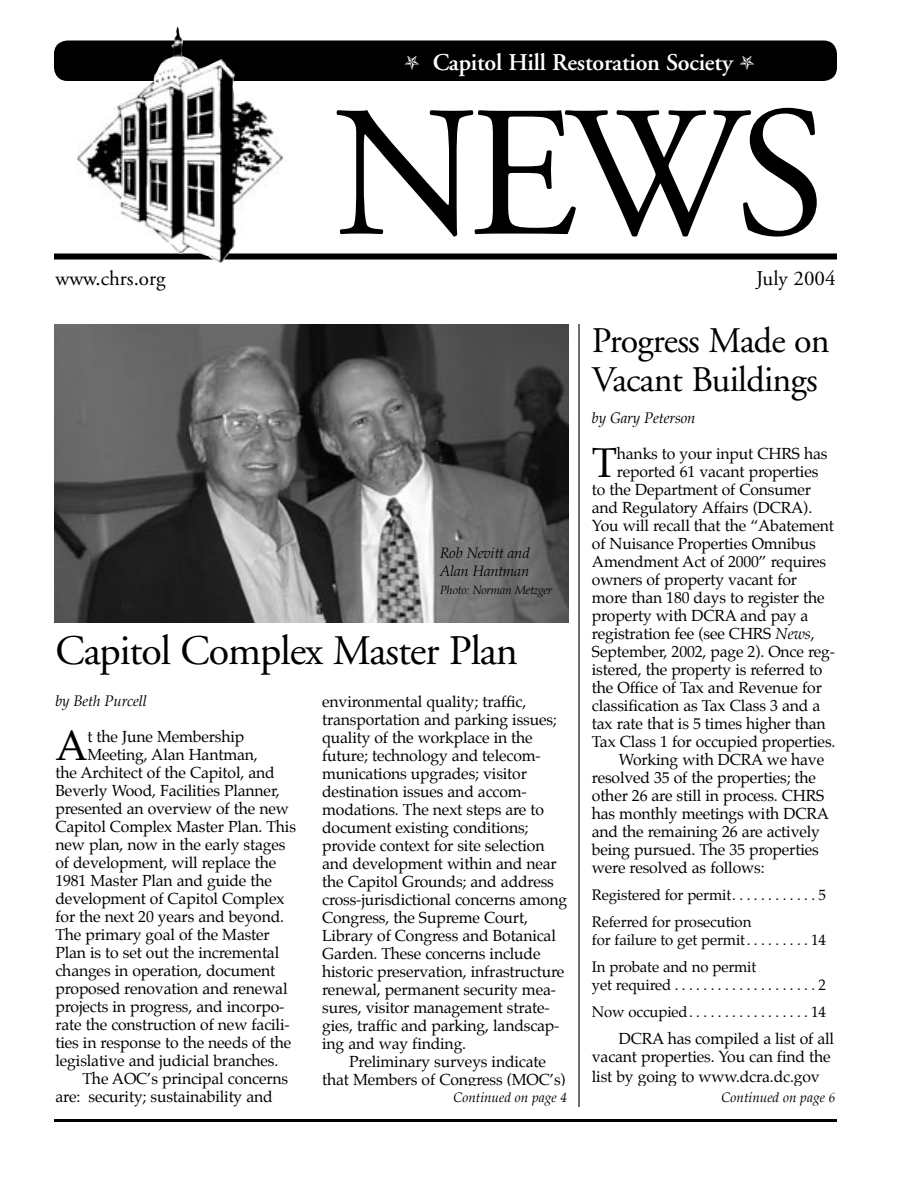
<style>
.page{position:relative;width:918px;height:1188px;background:#fff}
.page>*{position:absolute;margin:0;border:0;box-sizing:border-box;transform-origin:0 0}
.t1{font:186px "Adobe Garamond";color:#000}
.t2{font:42px "Adobe Garamond";letter-spacing:-.025em;color:#000}
.t3{font:41.55px "Palatino";color:#000}
.t4{font:36px/39px "Adobe Garamond";letter-spacing:-.02em;color:#000}
.t5{font:600 24px "Adobe Garamond";letter-spacing:-.01em;color:#fff}
.t6{font:21px "Adobe Garamond";color:#000}
.t7{font:15.75px/18px "Palatino";letter-spacing:-.01em;color:#000}
.t8{font:15px/27px "Palatino";letter-spacing:-.01em;color:#000}
.t9{font:italic 15px "Palatino";letter-spacing:-.01em;color:#000}
.t10{font:italic 300 15px/18px "Palatino";letter-spacing:-.005em;color:#000}
.t11{font:italic 13.5px "Palatino";color:#000}
.t12{font:italic 300 12px "Palatino";letter-spacing:-.01em;color:#000}
.s1{font-style:italic}
</style>
<div class="page">
<div style="left:54px;top:254px;width:783px;height:6px;background:#000"></div>
<img style="left:62px;top:27px;width:228px;height:236px">
<hr style="left:54px;top:1119px;width:783px;height:3px;background:#000">
<hr style="left:578px;top:324px;width:2px;height:783px;background:#000">
<img style="left:54px;top:324px;width:515px;height:298px">
<svg style="left:54px;top:40px;width:783px;height:41px;background:#0e0e0e"></svg>
<h3 class="t5" style="left:433px;top:49px;width:301px">Capitol Hill Restoration Society</h3>
<h1 class="t1" style="left:333px;top:75px;width:495px">NEWS</h1>
<h3 class="t6" style="left:56px;top:267px;width:112px">www.chrs.org</h3>
<h3 class="t6" style="left:756px;top:268px;width:81px">July 2004</h3>
<h3 class="t4" style="left:592px;top:322px;width:239px">Progress Made on<br>Vacant Buildings</h3>
<p class="t9" style="left:592px;top:409px;width:105px">by Gary Peterson</p>
<h3 class="t3" style="left:592px;top:436px;width:27px">T</h3>
<p class="t7" style="left:617px;top:446px;width:212px">hanks to your input CHRS has</p>
<p class="t7" style="left:617px;top:464px;width:203px">reported 61 vacant properties</p>
<p class="t7" style="left:592px;top:482px;width:221px">to the Department of Consumer</p>
<p class="t7" style="left:592px;top:500px;width:222px">and Regulatory Affairs (DCRA).</p>
<p class="t7" style="left:592px;top:518px;width:244px">You will recall that the “Abatement</p>
<p class="t7" style="left:592px;top:536px;width:225px">of Nuisance Properties Omnibus</p>
<p class="t7" style="left:592px;top:554px;width:236px">Amendment Act of 2000” requires</p>
<p class="t7" style="left:592px;top:572px;width:207px">owners of property vacant for</p>
<p class="t7" style="left:592px;top:590px;width:234px">more than 180 days to register the</p>
<p class="t7" style="left:592px;top:608px;width:218px">property with DCRA and pay a</p>
<p class="t7" style="left:592px;top:626px;width:224px">registration fee (see CHRS <span class="s1">News</span>,</p>
<p class="t7" style="left:592px;top:644px;width:245px">September, 2002, page 2). Once reg-</p>
<p class="t7" style="left:592px;top:662px;width:232px">istered, the property is referred to</p>
<p class="t7" style="left:592px;top:680px;width:231px">the Office of Tax and Revenue for</p>
<p class="t7" style="left:592px;top:698px;width:230px">classification as Tax Class 3 and a</p>
<p class="t7" style="left:592px;top:716px;width:235px">tax rate that is 5 times higher than</p>
<p class="t7" style="left:592px;top:734px;width:245px">Tax Class 1 for occupied properties.</p>
<p class="t7" style="left:619px;top:752px;width:207px">Working with DCRA we have</p>
<p class="t7" style="left:592px;top:770px;width:226px">resolved 35 of the properties; the</p>
<p class="t7" style="left:592px;top:788px;width:234px">other 26 are still in process. CHRS</p>
<p class="t7" style="left:592px;top:806px;width:239px">has monthly meetings with DCRA</p>
<p class="t7" style="left:592px;top:824px;width:230px">and the remaining 26 are actively</p>
<p class="t7" style="left:592px;top:842px;width:228px">being pursued. The 35 properties</p>
<p class="t7" style="left:592px;top:860px;width:174px">were resolved as follows:</p>
<p class="t8" style="left:592px;top:883px;width:235px">Registered for permit. . . . . . . . . . . . 5<br>Referred for prosecution</p>
<p class="t8" style="left:592px;top:928px;width:236px">for failure to get permit. . . . . . . . . 14<br>In probate and no permit</p>
<p class="t8" style="left:592px;top:973px;width:236px">yet required . . . . . . . . . . . . . . . . . . . . 2<br>Now occupied. . . . . . . . . . . . . . . . . 14</p>
<p class="t7" style="left:592px;top:1031px;width:244px;text-align:right">DCRA has compiled a list of all vacant properties. You can find the</p>
<p class="t7" style="left:592px;top:1069px;width:229px">list by going to www.dcra.dc.gov</p>
<p class="t10" style="left:440px;top:544px;width:91px">Rob Nevitt and<br>Alan Hantman</p>
<p class="t12" style="left:440px;top:583px;width:114px">Photo: Norman Metzger</p>
<h2 class="t2" style="left:56px;top:628px;width:464px">Capitol Complex Master Plan</h2>
<p class="t9" style="left:56px;top:692px;width:93px">by Beth Purcell</p>
<h3 class="t3" style="left:56px;top:719px;width:34px">A</h3>
<p class="t7" style="left:87px;top:729px;width:158px">t the June Membership</p>
<p class="t7" style="left:322px;top:694px;width:246px">environmental quality; traffic, transportation and parking issues; quality of the workplace in the future; technology and telecom&shy;munications upgrades; visitor destination issues and accom&shy;modations. The next steps are to document existing conditions; provide context for site selection and development within and near the Capitol Grounds; and address cross-jurisdictional concerns among Congress, the Supreme Court, Library of Congress and Botanical Garden. These concerns include historic preservation, infrastructure renewal, permanent security mea&shy;sures, visitor management strate&shy;gies, traffic and parking, landscap&shy;ing and way finding.</p>
<p class="t7" style="left:322px;top:1054px;width:245px;text-align:center">Preliminary surveys indicate<br>that Members of Congress (MOC’s)</p>
<p class="t7" style="left:87px;top:747px;width:172px">Meeting, Alan Hantman,</p>
<p class="t7" style="left:55px;top:765px;width:221px">the Architect of the Capitol, and</p>
<p class="t7" style="left:55px;top:783px;width:226px">Beverly Wood, Facilities Planner,</p>
<p class="t7" style="left:55px;top:801px;width:235px">presented an overview of the new</p>
<p class="t7" style="left:55px;top:819px;width:242px">Capitol Complex Master Plan. This</p>
<p class="t7" style="left:55px;top:837px;width:231px">new plan, now in the early stages</p>
<p class="t7" style="left:55px;top:855px;width:222px">of development, will replace the</p>
<p class="t7" style="left:55px;top:873px;width:218px">1981 Master Plan and guide the</p>
<p class="t7" style="left:55px;top:891px;width:231px">development of Capitol Complex</p>
<p class="t7" style="left:55px;top:909px;width:230px">for the next 20 years and beyond.</p>
<p class="t7" style="left:55px;top:927px;width:216px">The primary goal of the Master</p>
<p class="t7" style="left:55px;top:945px;width:225px">Plan is to set out the incremental</p>
<p class="t7" style="left:55px;top:963px;width:221px">changes in operation, document</p>
<p class="t7" style="left:55px;top:981px;width:234px">proposed renovation and renewal</p>
<p class="t7" style="left:55px;top:999px;width:231px">projects in progress, and incorpo-</p>
<p class="t7" style="left:55px;top:1017px;width:236px">rate the construction of new facili-</p>
<p class="t7" style="left:55px;top:1035px;width:237px">ties in response to the needs of the</p>
<p class="t7" style="left:56px;top:1053px;width:224px">legislative and judicial branches.</p>
<p class="t7" style="left:82px;top:1071px;width:207px">The AOC’s principal concerns</p>
<p class="t7" style="left:56px;top:1089px;width:219px">are: security; sustainability and</p>
<p class="t11" style="left:453px;top:1090px;width:115px">Continued on page 4</p>
<p class="t11" style="left:722px;top:1090px;width:115px">Continued on page 6</p>
</div>
